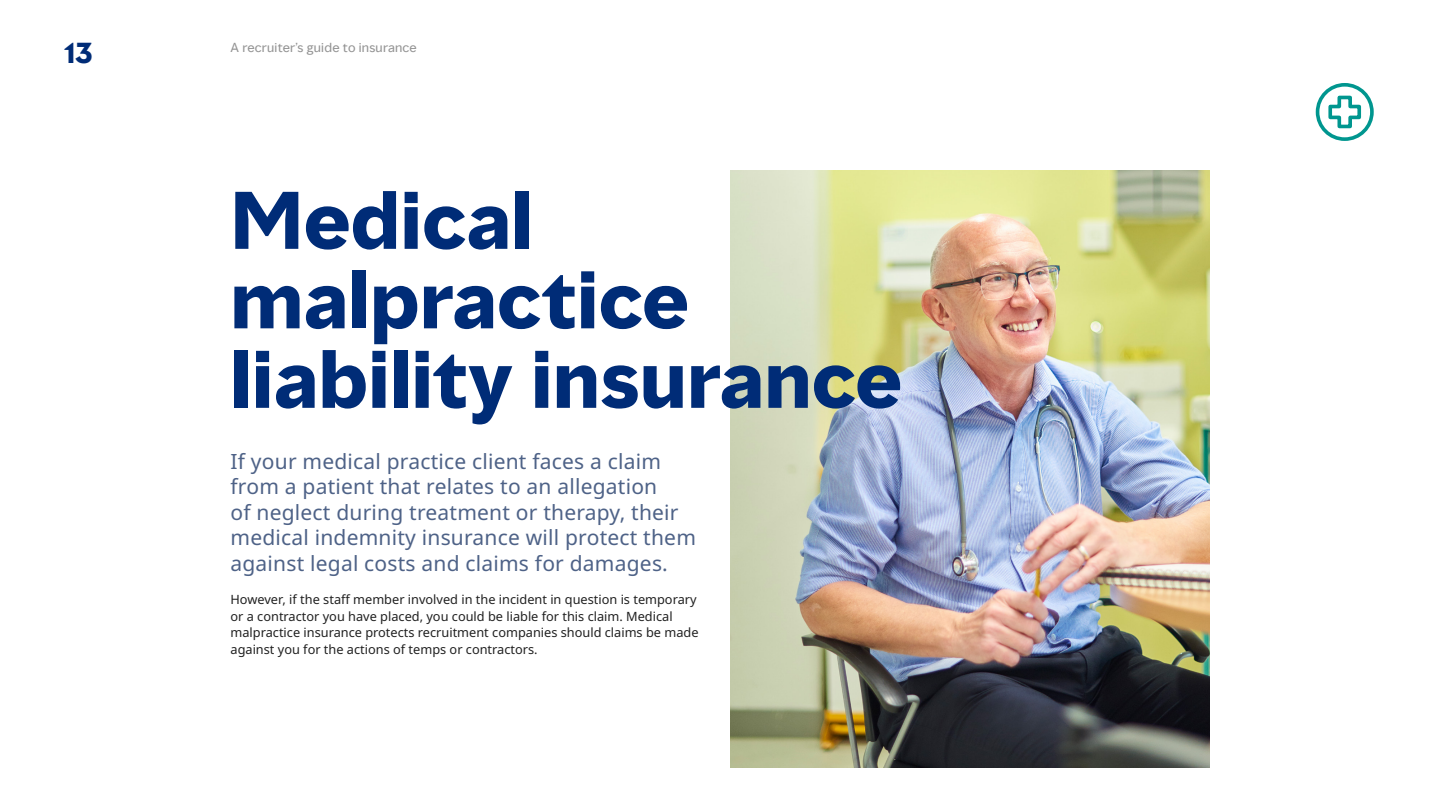
<style>
.page{position:relative;width:1440px;height:810px;background:#fff}
.page>*{position:absolute;margin:0;border:0;box-sizing:border-box;transform-origin:0 0}
.t1{font:700 75px/79.5px "MMC Display";letter-spacing:.01em;color:#002c77}
.t2{font:700 27px "MMC Display";color:#002c77}
.t3{font:21px/25.5px "Noto Sans";letter-spacing:.01em;color:#4e6287}
.t4{font:12.75px/16.5px "Noto Sans";color:#202020}
.t5{font:12px "MMC Display";letter-spacing:.02em;color:#949494}
</style>
<div class="page">
<img style="left:730px;top:171px;width:479px;height:596px">
<div style="left:1315px;top:83px;width:58px;height:58px;border:4px solid #00968f;border-radius:50%"></div>
<svg style="left:1326px;top:94px;width:36px;height:36px"></svg>
<h2 class="t2" style="left:64px;top:35px;width:30px">13</h2>
<p class="t5" style="left:230px;top:39px;width:188px">A recruiter’s guide to insurance</p>
<h1 class="t1" style="left:230px;top:182px;width:672px">Medical malpractice liability insurance</h1>
<h3 class="t3" style="left:230px;top:449px;width:467px">If your medical practice client faces a claim from a patient that relates to an allegation<br>of neglect during treatment or therapy, their medical indemnity insurance will protect them against legal costs and claims for damages.</h3>
<p class="t4" style="left:230px;top:592px;width:469px">However, if the staff member involved in the incident in question is temporary or a contractor you have placed, you could be liable for this claim. Medical malpractice insurance protects recruitment companies should claims be made against you for the actions of temps or contractors.</p>
</div>
